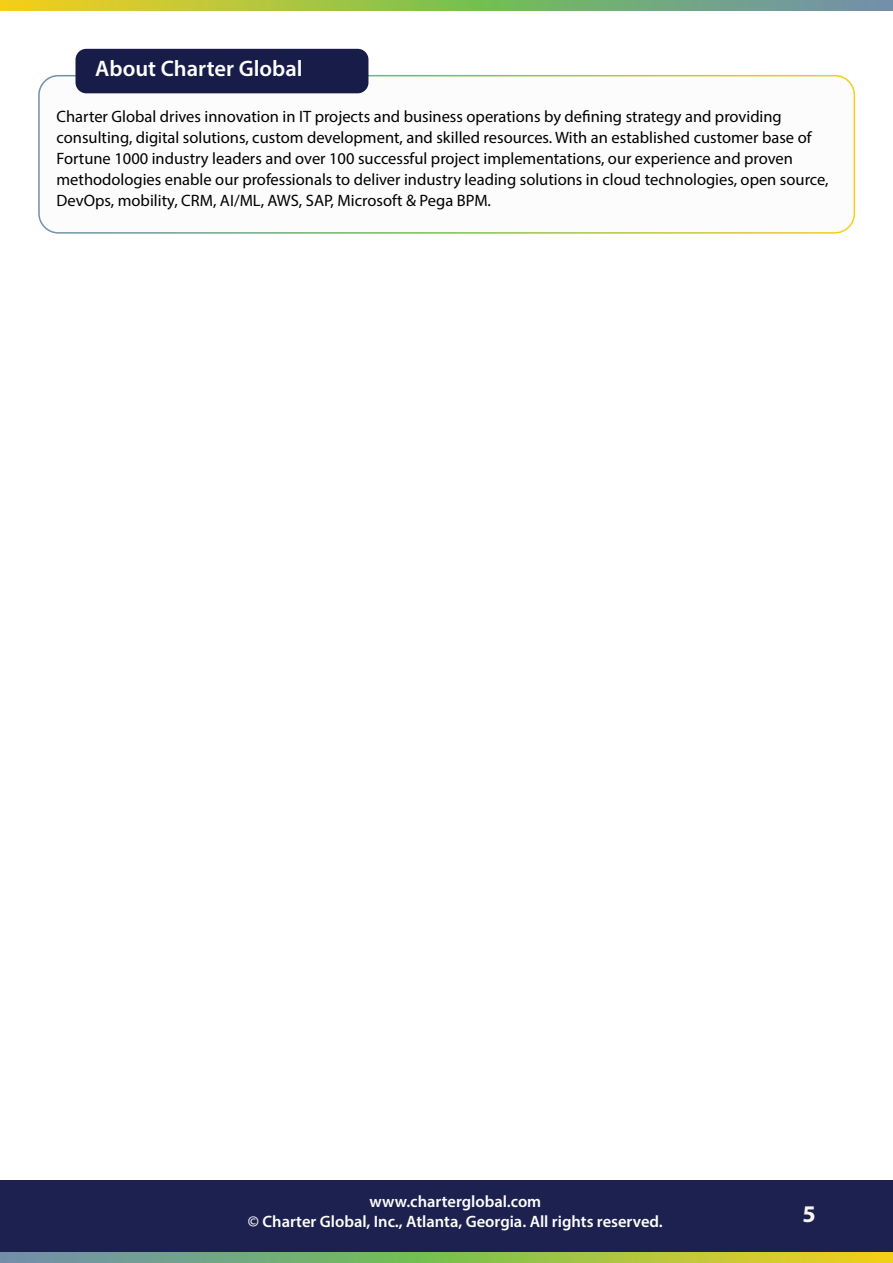
<style>
.page{position:relative;width:893px;height:1263px;background:#fff}
.page>*{position:absolute;margin:0;border:0;box-sizing:border-box;transform-origin:0 0}
.t1{font:700 24px "Myriad Pro";color:#faf5f5}
.t2{font:600 22.5px "Myriad Pro";color:#fff}
.t3{font:16.5px/21px "Myriad Pro";color:#000}
.t4{font:600 16.5px "Myriad Pro";color:#fff}
</style>
<div class="page">
<svg style="left:0;top:0;width:893px;height:10px;background:#97b85b"></svg>
<div style="left:0;top:1180px;width:893px;height:73px;background:#1d214f"></div>
<svg style="left:0;top:1252px;width:893px;height:11px;background:#96b75c"></svg>
<div style="left:38px;top:75px;width:817px;height:159px;border:2px solid #fff;border-radius:19px"></div>
<div style="left:76px;top:49px;width:292px;height:44px;background:#171d48;border-radius:11px"></div>
<h2 class="t2" style="left:95px;top:55px;width:209px">About Charter Global</h2>
<p class="t3" style="left:57px;top:105px;width:773px">Charter Global drives innovation in IT projects and business operations by defining strategy and providing consulting, digital solutions, custom development, and skilled resources. With an established customer base of Fortune 1000 industry leaders and over 100 successful project implementations, our experience and proven methodologies enable our professionals to deliver industry leading solutions in cloud technologies, open source, DevOps, mobility, CRM, AI/ML, AWS, SAP, Microsoft &amp; Pega BPM.</p>
<p class="t4" style="left:369px;top:1191px;width:173px">www.charterglobal.com</p>
<p class="t4" style="left:248px;top:1210px;width:416px">© Charter Global, Inc., Atlanta, Georgia. All rights reserved.</p>
<p class="t1" style="left:802px;top:1198px;width:15px">5</p>
</div>
